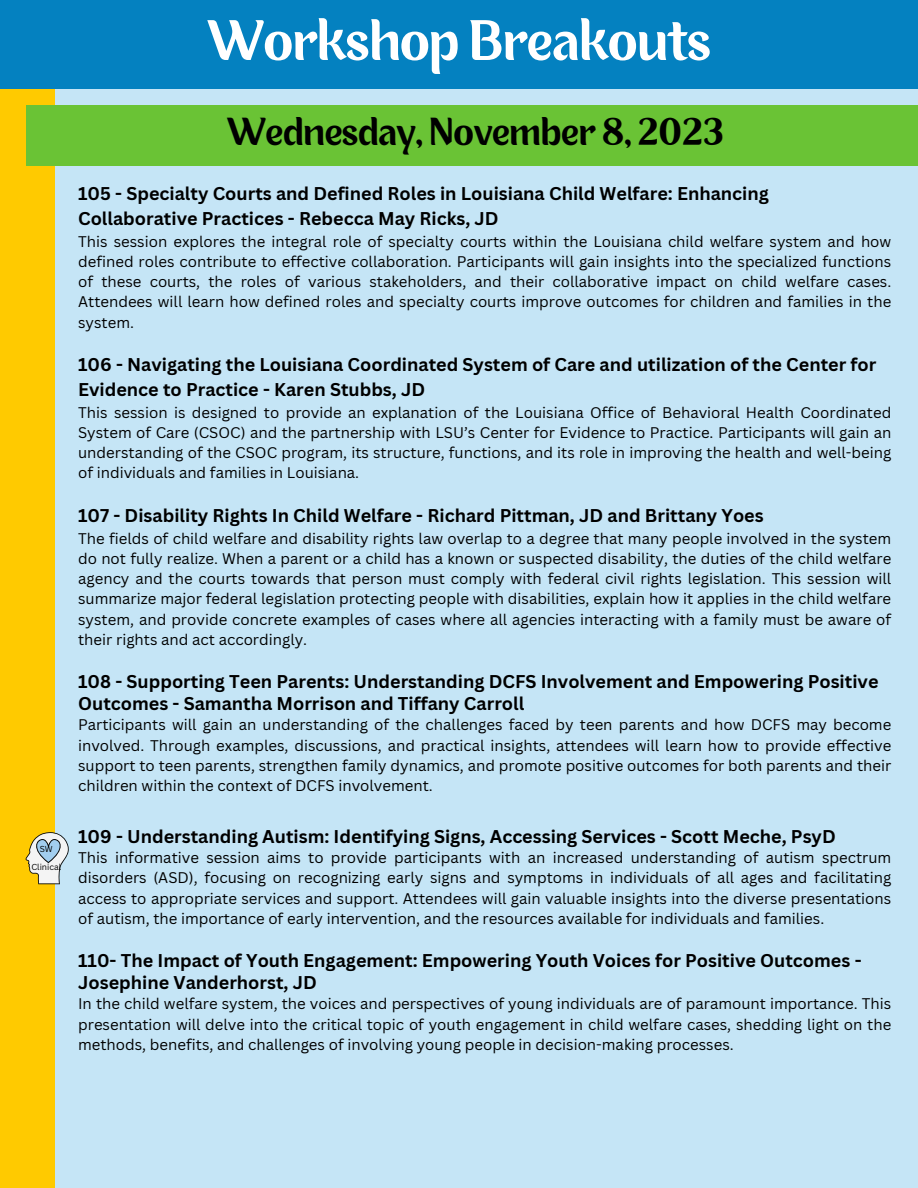
<style>
.page{position:relative;width:918px;height:1188px;background:#fff}
.page>*{position:absolute;margin:0;border:0;box-sizing:border-box;transform-origin:0 0}
.t1{font:52.5px "Para";color:#fff}
.t2{font:36px "Para";color:#000}
.t3{font:700 18px/24.8px "Canva Sans";color:#000}
.t4{font:15px/20.2px "Canva Sans";color:#000;text-align:justify}
.t5{font:8.4px "Canva Sans";color:#000}
</style>
<div class="page">
<div style="left:47px;top:89px;width:871px;height:1099px;background:#c5e5f6"></div>
<div style="left:0;top:78px;width:55px;height:1110px;background:#ffca00"></div>
<div style="left:26px;top:105px;width:892px;height:61px;background:#6ac335"></div>
<div style="left:0;top:0;width:918px;height:89px;background:#0481c0"></div>
<svg style="left:26px;top:832px;width:43px;height:52px"></svg>
<p class="t5" style="left:40px;top:843px;width:14px">SW</p>
<p class="t5" style="left:31px;top:861px;width:31px">Clinical</p>
<p class="t1" style="left:207px;top:18px;width:505px">Workshop Breakouts</p>
<p class="t2" style="left:227px;top:116px;width:498px">Wednesday, November 8, 2023</p>
<p class="t3" style="left:78px;top:181px;width:692px">105 - Specialty Courts and Defined Roles in Louisiana Child Welfare: Enhancing<br>Collaborative Practices - Rebecca May Ricks, JD</p>
<p class="t4" style="left:78px;top:231px;width:815px">This session explores the integral role of specialty courts within the Louisiana child welfare system and how defined roles contribute to effective collaboration. Participants will gain insights into the specialized functions of these courts, the roles of various stakeholders, and their collaborative impact on child welfare cases.<br>Attendees will learn how defined roles and specialty courts improve outcomes for children and families in the system.</p>
<p class="t3" style="left:78px;top:352px;width:800px">106 - Navigating the Louisiana Coordinated System of Care and utilization of the Center for<br>Evidence to Practice - Karen Stubbs, JD</p>
<p class="t4" style="left:78px;top:402px;width:815px">This session is designed to provide an explanation of the Louisiana Office of Behavioral Health Coordinated System of Care (CSOC) and the partnership with LSU’s Center for Evidence to Practice. Participants will gain an understanding of the CSOC program, its structure, functions, and its role in improving the health and well-being of individuals and families in Louisiana.</p>
<p class="t3" style="left:78px;top:503px;width:687px">107 - Disability Rights In Child Welfare - Richard Pittman, JD and Brittany Yoes</p>
<p class="t4" style="left:78px;top:528px;width:815px">The fields of child welfare and disability rights law overlap to a degree that many people involved in the system do not fully realize. When a parent or a child has a known or suspected disability, the duties of the child welfare agency and the courts towards that person must comply with federal civil rights legislation. This session will summarize major federal legislation protecting people with disabilities, explain how it applies in the child welfare system, and provide concrete examples of cases where all agencies interacting with a family must be aware of their rights and act accordingly.</p>
<p class="t3" style="left:78px;top:669px;width:802px;line-height:22.5px">108 - Supporting Teen Parents: Understanding DCFS Involvement and Empowering Positive<br>Outcomes - Samantha Morrison and Tiffany Carroll</p>
<p class="t4" style="left:78px;top:714px;width:815px">Participants will gain an understanding of the challenges faced by teen parents and how DCFS may become involved. Through examples, discussions, and practical insights, attendees will learn how to provide effective support to teen parents, strengthen family dynamics, and promote positive outcomes for both parents and their children within the context of DCFS involvement.</p>
<p class="t3" style="left:78px;top:823px;width:759px">109 - Understanding Autism: Identifying Signs, Accessing Services - Scott Meche, PsyD</p>
<p class="t4" style="left:78px;top:847px;width:815px">This informative session aims to provide participants with an increased understanding of autism spectrum disorders (ASD), focusing on recognizing early signs and symptoms in individuals of all ages and facilitating access to appropriate services and support. Attendees will gain valuable insights into the diverse presentations of autism, the importance of early intervention, and the resources available for individuals and families.</p>
<p class="t3" style="left:78px;top:948px;width:785px;line-height:22.5px">110- The Impact of Youth Engagement: Empowering Youth Voices for Positive Outcomes -<br>Josephine Vanderhorst, JD</p>
<p class="t4" style="left:78px;top:993px;width:815px">In the child welfare system, the voices and perspectives of young individuals are of paramount importance. This presentation will delve into the critical topic of youth engagement in child welfare cases, shedding light on the methods, benefits, and challenges of involving young people in decision-making processes.</p>
</div>
